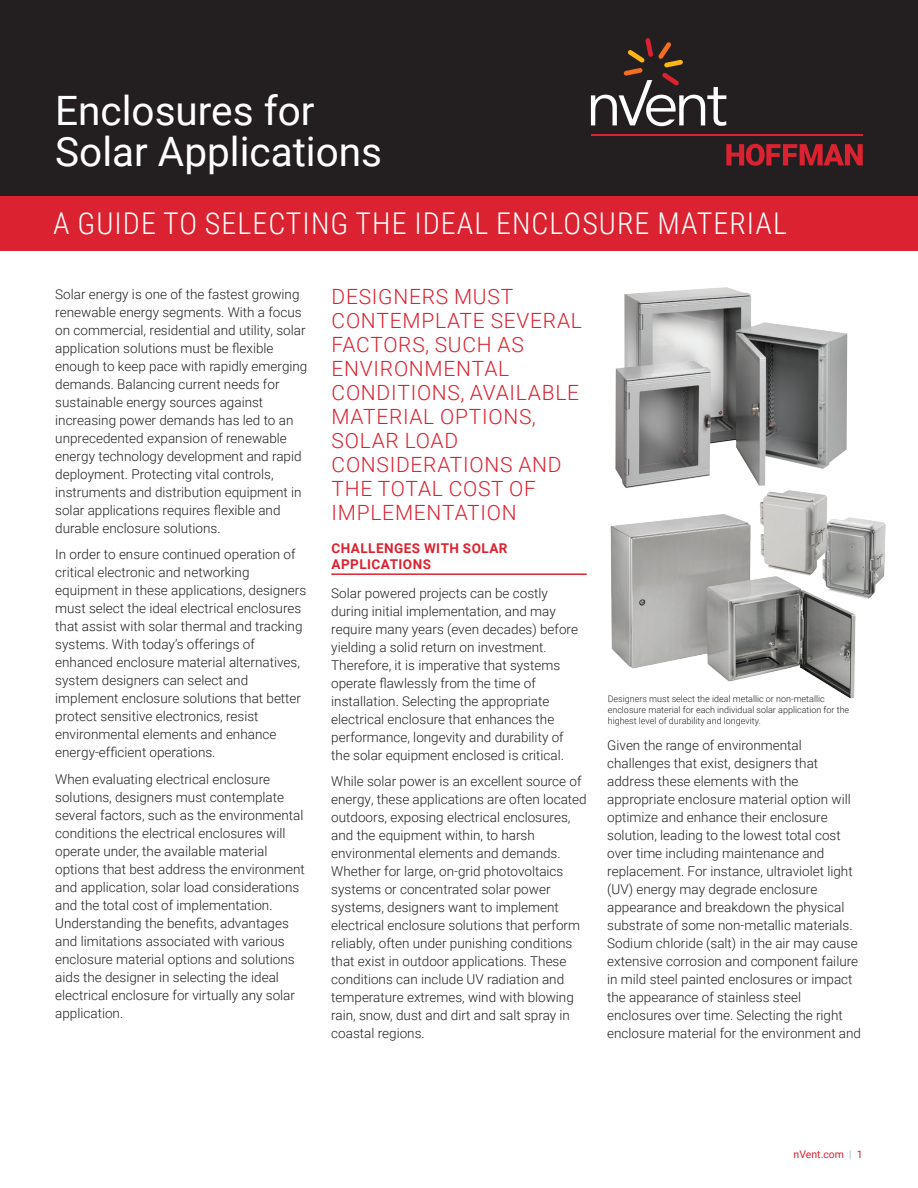
<style>
.page{position:relative;width:918px;height:1188px;background:#fff}
.page>*{position:absolute;margin:0;border:0;box-sizing:border-box;transform-origin:0 0}
.t1{font:40.5px/40.5px "Roboto";color:#fff}
.t2{font:300 30px "Roboto Condensed";letter-spacing:.035em;color:#fff}
.t3{font:300 21px/24px "Roboto";letter-spacing:.035em;color:#db2230}
.t4{font:300 13.5px/18px "Roboto";color:#231f20}
.t5{font:700 13.5px/16.5px "Roboto";letter-spacing:.035em;color:#db2230}
.t6{font:10.5px "Roboto";color:#db2230}
.t7{font:300 9px/10.8px "Roboto";color:#231f20}
.s1{font-weight:300;color:#8f959e}
</style>
<div class="page">
<div style="left:0;top:196px;width:918px;height:54px;background:#db2230"></div>
<div style="left:0;top:0;width:918px;height:196px;background:#231f20"></div>
<svg style="left:726px;top:144px;width:137px;height:22px"></svg>
<hr style="left:591px;top:134px;width:272px;height:2px;background:#db2230">
<svg style="left:591px;top:38px;width:135px;height:88px"></svg>
<img style="left:615px;top:287px;width:232px;height:201px">
<img style="left:610px;top:514px;width:246px;height:185px">
<img style="left:815px;top:514px;width:71px;height:90px">
<img style="left:753px;top:485px;width:82px;height:94px">
<hr style="left:331px;top:573px;width:256px;height:2px;background:#db2230">
<h1 class="t1" style="left:55px;top:89px;width:328px">Enclosures for<br>Solar Applications</h1>
<h2 class="t2" style="left:53px;top:203px;width:735px">A GUIDE TO SELECTING THE IDEAL ENCLOSURE MATERIAL</h2>
<p class="t4" style="left:55px;top:285px;width:254px">Solar energy is one of the fastest growing renewable energy segments. With a focus on commercial, residential and utility, solar application solutions must be flexible enough to keep pace with rapidly emerging demands. Balancing current needs for sustainable energy sources against increasing power demands has led to an unprecedented expansion of renewable energy technology development and rapid deployment. Protecting vital controls, instruments and distribution equipment in solar applications requires flexible and durable enclosure solutions.</p>
<p class="t4" style="left:55px;top:545px;width:252px">In order to ensure continued operation of critical electronic and networking equipment in these applications, designers must select the ideal electrical enclosures that assist with solar thermal and tracking systems. With today’s offerings of enhanced enclosure material alternatives, system designers can select and implement enclosure solutions that better protect sensitive electronics, resist environmental elements and enhance energy-efficient operations.</p>
<p class="t4" style="left:55px;top:769px;width:251px">When evaluating electrical enclosure solutions, designers must contemplate several factors, such as the environmental conditions the electrical enclosures will operate under, the available material options that best address the environment and application, solar load considerations and the total cost of implementation.<br>Understanding the benefits, advantages and limitations associated with various enclosure material options and solutions aids the designer in selecting the ideal electrical enclosure for virtually any solar application.</p>
<h3 class="t3" style="left:332px;top:284px;width:252px">DESIGNERS MUST<br>CONTEMPLATE SEVERAL<br>FACTORS, SUCH AS<br>ENVIRONMENTAL<br>CONDITIONS, AVAILABLE<br>MATERIAL OPTIONS,<br>SOLAR LOAD<br>CONSIDERATIONS AND<br>THE TOTAL COST OF<br>IMPLEMENTATION</h3>
<p class="t5" style="left:332px;top:539px;width:178px">CHALLENGES WITH SOLAR<br>APPLICATIONS</p>
<p class="t4" style="left:331px;top:584px;width:248px">Solar powered projects can be costly during initial implementation, and may require many years (even decades) before yielding a solid return on investment.<br>Therefore, it is imperative that systems operate flawlessly from the time of installation. Selecting the appropriate electrical enclosure that enhances the performance, longevity and durability of the solar equipment enclosed is critical.</p>
<p class="t4" style="left:331px;top:772px;width:257px">While solar power is an excellent source of energy, these applications are often located outdoors, exposing electrical enclosures, and the equipment within, to harsh environmental elements and demands.<br>Whether for large, on-grid photovoltaics systems or concentrated solar power systems, designers want to implement electrical enclosure solutions that perform reliably, often under punishing conditions that exist in outdoor applications. These conditions can include UV radiation and temperature extremes, wind with blowing rain, snow, dust and dirt and salt spray in coastal regions.</p>
<p class="t7" style="left:608px;top:693px;width:243px">Designers must select the ideal metallic or non-metallic enclosure material for each individual solar application for the highest level of durability and longevity.</p>
<p class="t4" style="left:607px;top:736px;width:255px">Given the range of environmental challenges that exist, designers that address these elements with the appropriate enclosure material option will optimize and enhance their enclosure solution, leading to the lowest total cost over time including maintenance and replacement. For instance, ultraviolet light (UV) energy may degrade enclosure appearance and breakdown the physical substrate of some non-metallic materials.<br>Sodium chloride (salt) in the air may cause extensive corrosion and component failure in mild steel painted enclosures or impact the appearance of stainless steel enclosures over time. Selecting the right enclosure material for the environment and</p>
<p class="t6" style="left:794px;top:1147px;width:71px">nVent.com <span class="s1">|</span> 1</p>
</div>
